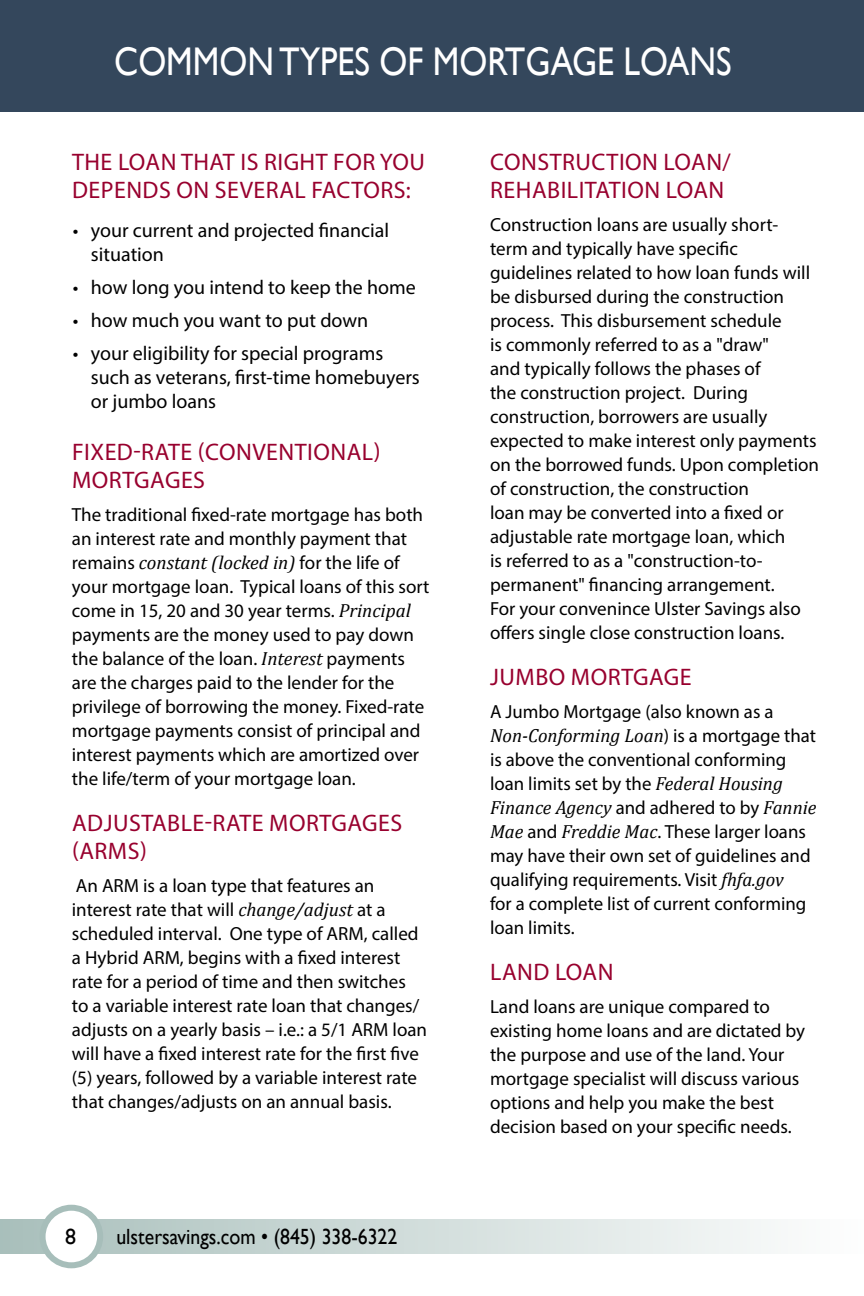
<style>
.page{position:relative;width:864px;height:1296px;background:#fff}
.page>*{position:absolute;margin:0;border:0;box-sizing:border-box;transform-origin:0 0}
.t1{font:40px "Gill Sans";color:#fff;scale:.85 1}
.t2{font:24px/28px "Myriad Pro";letter-spacing:.02em;color:#98002e}
.t3{font:22px "Gill Sans";color:#000;scale:.9 1}
.t4{font:22px "Gill Sans";color:#000}
.t5{font:20px/24px "Myriad Pro";color:#000}
.t6{font:19px/24px "Myriad Pro";color:#000}
.t7{font:italic 19px "Cambria";color:#000}
.s1{font-family:"Cambria";font-style:italic}
.s2{font-family:"Myriad Pro";font-style:normal}
</style>
<div class="page">
<div style="left:0;top:1219px;width:864px;height:35px;background:linear-gradient(to right,#a8bfbb,#fefefe)"></div>
<div style="left:43px;top:1208px;width:57px;height:57px;background:#fff;border-radius:50%"></div>
<div style="left:40px;top:1205px;width:63px;height:63px;border:6px solid #a7beba;border-radius:50%"></div>
<div style="left:0;top:0;width:864px;height:112px;background:#34475c"></div>
<h1 class="t1" style="left:114px;top:38px;width:728px">COMMON TYPES OF MORTGAGE LOANS</h1>
<p class="t2" style="left:72px;top:147px;width:354px">THE LOAN THAT IS RIGHT FOR YOU<br>DEPENDS ON SEVERAL FACTORS:</p>
<p class="t5" style="left:91px;top:218px;width:300px;text-indent:-18px">• your current and projected financial situation</p>
<p class="t5" style="left:73px;top:275px;width:344px">• how long you intend to keep the home</p>
<p class="t5" style="left:73px;top:308px;width:297px">• how much you want to put down</p>
<p class="t5" style="left:91px;top:341px;width:330px;text-indent:-18px">• your eligibility for special programs such as veterans, first-time homebuyers or jumbo loans</p>
<p class="t2" style="left:72px;top:437px;width:310px">FIXED-RATE (CONVENTIONAL)<br>MORTGAGES</p>
<p class="t6" style="left:72px;top:502px;width:359px">The traditional fixed-rate mortgage has both an interest rate and monthly payment that remains <span class="s1">constant (locked in)</span> for the life of your mortgage loan. Typical loans of this sort come in 15, 20 and 30 year terms. <span class="s1">Principal </span>payments are the money used to pay down the balance of the loan. <span class="s1">Interest</span> payments are the charges paid to the lender for the privilege of borrowing the money. Fixed-rate mortgage payments consist of principal and interest payments which are amortized over the life/term of your mortgage loan.</p>
<p class="t2" style="left:72px;top:808px;width:332px">ADJUSTABLE-RATE MORTGAGES (ARMS)</p>
<p class="t6" style="left:72px;top:873px;width:357px">An ARM is a loan type that features an interest rate that will <span class="s1">change/adjust</span> at a scheduled interval. One type of ARM, called a Hybrid ARM, begins with a fixed interest rate for a period of time and then switches to a variable interest rate loan that changes/ adjusts on a yearly basis – i.e.: a 5/1 ARM loan will have a fixed interest rate for the first five (5) years, followed by a variable interest rate that changes/adjusts on an annual basis.</p>
<p class="t4" style="left:65px;top:1224px;width:12px">8</p>
<p class="t3" style="left:116px;top:1224px;width:314px">ulstersavings.com • (845) 338-6322</p>
<p class="t2" style="left:490px;top:147px;width:242px">CONSTRUCTION LOAN/<br>REHABILITATION LOAN</p>
<p class="t6" style="left:490px;top:212px;width:331px">Construction loans are usually short&shy;term and typically have specific guidelines related to how loan funds will be disbursed during the construction process. This disbursement schedule<br>is commonly referred to as a "draw"<br>and typically follows the phases of<br>the construction project. During construction, borrowers are usually expected to make interest only payments on the borrowed funds. Upon completion of construction, the construction<br>loan may be converted into a fixed or adjustable rate mortgage loan, which<br>is referred to as a "construction-to&shy;permanent" financing arrangement.<br>For your convenince Ulster Savings also offers single close construction loans.</p>
<p class="t2" style="left:490px;top:662px;width:203px">JUMBO MORTGAGE</p>
<p class="t6" style="left:490px;top:699px;width:285px">A Jumbo Mortgage (also known as a</p>
<p class="t7" style="left:490px;top:722px;width:328px">Non-Conforming Loan<span class="s2">) is a mortgage that</span></p>
<p class="t6" style="left:490px;top:747px;width:298px">is above the conventional conforming loan limits set by the <span class="s1">Federal Housing</span></p>
<p class="t7" style="left:490px;top:794px;width:328px">Finance Agency <span class="s2">and adhered to by</span> Fannie</p>
<p class="t6" style="left:490px;top:819px;width:322px"><span class="s1">Mae</span> and <span class="s1">Freddie Mac</span>. These larger loans may have their own set of guidelines and qualifying requirements. Visit <span class="s1">fhfa.gov<br></span>for a complete list of current conforming loan limits.</p>
<p class="t2" style="left:490px;top:957px;width:125px">LAND LOAN</p>
<p class="t6" style="left:490px;top:994px;width:317px">Land loans are unique compared to existing home loans and are dictated by the purpose and use of the land. Your mortgage specialist will discuss various options and help you make the best decision based on your specific needs.</p>
</div>
